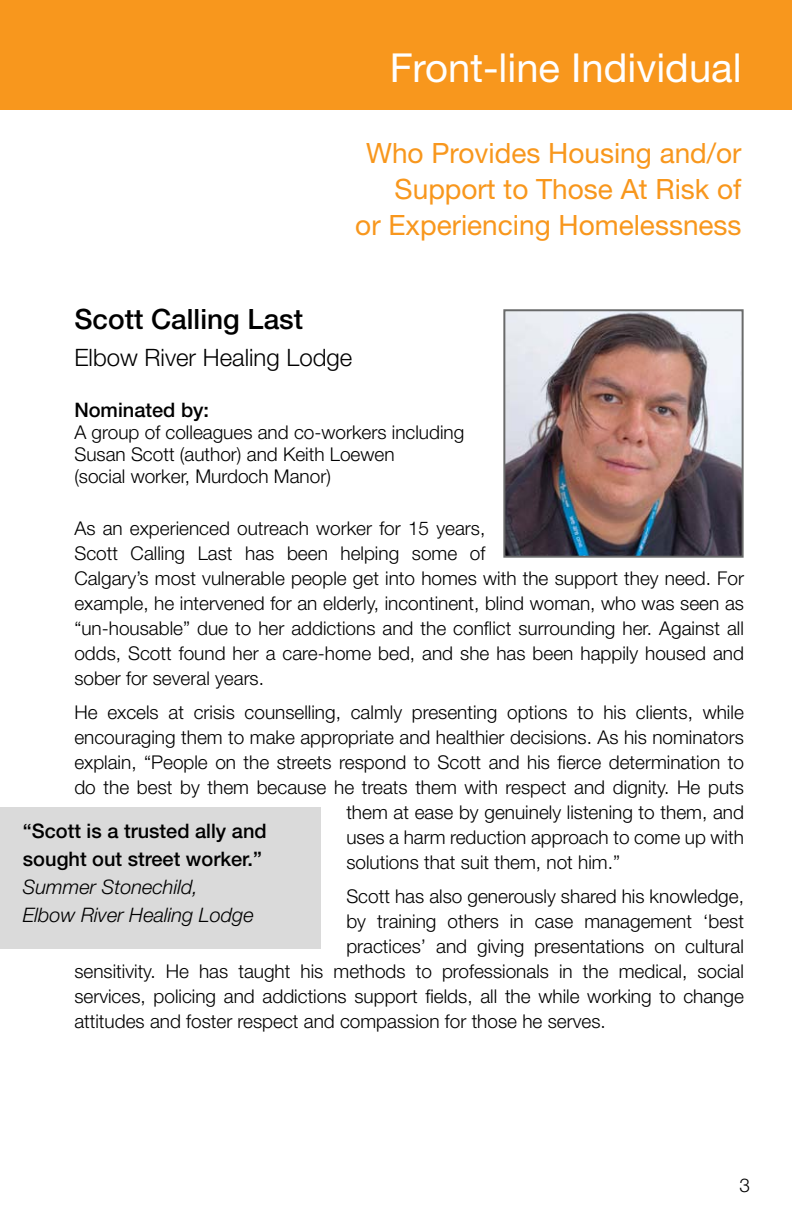
<style>
.page{position:relative;width:792px;height:1224px;background:#fff}
.page>*{position:absolute;margin:0;border:0;box-sizing:border-box;transform-origin:0 0}
.t1{font:40px "Helvetica Neue";color:#fff}
.t2{font:28px/36px "Helvetica Neue";color:#f8971d;text-align:right}
.t3{font:500 28px "Helvetica Neue LT Std";color:#000}
.t4{font:300 24px "Helvetica Neue LT Std";color:#000}
.t5{font:500 20px/28px "Helvetica Neue LT Std";color:#000}
.t6{font:italic 300 20px/28px "Helvetica Neue LT Std";color:#000}
.t7{font:300 19px/25px "Helvetica Neue LT Std";color:#000}
</style>
<div class="page">
<div style="left:0;top:0;width:792px;height:109px;background:#f8971d"></div>
<div style="left:0;top:808px;width:321px;height:141px;background:#dadada"></div>
<img style="left:506px;top:312px;width:235px;height:243px">
<div style="left:503px;top:309px;width:241px;height:249px;border:2px solid #696a6a"></div>
<h1 class="t1" style="left:390px;top:44px;width:353px">Front-line Individual</h1>
<h2 class="t2" style="left:355px;top:135px;width:388px">Who Provides Housing and/or<br>Support to Those At Risk of<br>or Experiencing Homelessness</h2>
<h2 class="t3" style="left:74px;top:303px;width:230px">Scott Calling Last</h2>
<p class="t4" style="left:74px;top:343px;width:279px">Elbow River Healing Lodge</p>
<p class="t5" style="left:74px;top:396px;width:136px">Nominated by:</p>
<p class="t7" style="left:74px;top:421px;width:391px;line-height:22px">A group of colleagues and co-workers including<br>Susan Scott (author) and Keith Loewen<br>(social worker, Murdoch Manor)</p>
<p class="t7" style="left:74px;top:516px;width:671px">As an experienced outreach worker for 15 years,<br>Scott Calling Last has been helping some of<br>Calgary’s most vulnerable people get into homes with the support they need. For example, he intervened for an elderly, incontinent, blind woman, who was seen as “un-housable” due to her addictions and the conflict surrounding her. Against all odds, Scott found her a care-home bed, and she has been happily housed and sober for several years.</p>
<p class="t7" style="left:74px;top:700px;width:671px">He excels at crisis counselling, calmly presenting options to his clients, while</p>
<p class="t7" style="left:74px;top:725px;width:671px">encouraging them to make appropriate and healthier decisions. As his nominators</p>
<p class="t7" style="left:74px;top:750px;width:671px">explain, “People on the streets respond to Scott and his fierce determination to</p>
<p class="t7" style="left:74px;top:775px;width:671px">do the best by them because he treats them with respect and dignity. He puts</p>
<p class="t7" style="left:346px;top:800px;width:399px">them at ease by genuinely listening to them, and</p>
<p class="t7" style="left:346px;top:825px;width:399px">uses a harm reduction approach to come up with</p>
<p class="t7" style="left:346px;top:850px;width:275px">solutions that suit them, not him.”</p>
<p class="t7" style="left:346px;top:884px;width:399px">Scott has also generously shared his knowledge,</p>
<p class="t7" style="left:346px;top:909px;width:399px">by training others in case management ‘best</p>
<p class="t7" style="left:346px;top:934px;width:399px">practices’ and giving presentations on cultural</p>
<p class="t7" style="left:74px;top:959px;width:671px">sensitivity. He has taught his methods to professionals in the medical, social</p>
<p class="t7" style="left:74px;top:984px;width:671px">services, policing and addictions support fields, all the while working to change</p>
<p class="t7" style="left:74px;top:1009px;width:533px">attitudes and foster respect and compassion for those he serves.</p>
<p class="t5" style="left:23px;top:816px;width:245px">“Scott is a trusted ally and sought out street worker.”</p>
<p class="t6" style="left:23px;top:872px;width:232px">Summer Stonechild,<br>Elbow River Healing Lodge</p>
<p class="t7" style="left:740px;top:1172px;width:12px">3</p>
</div>
